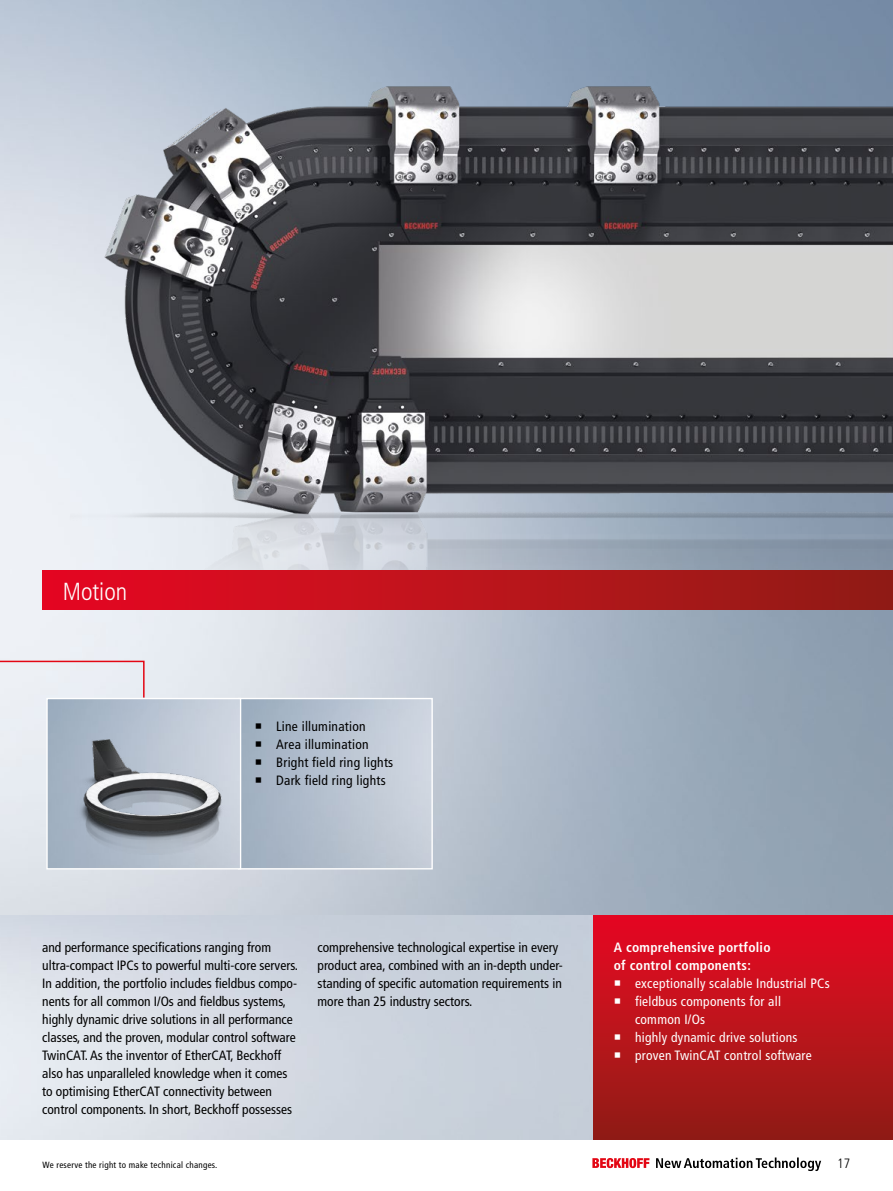
<style>
.page{position:relative;width:893px;height:1191px;background:#fff}
.page>*{position:absolute;margin:0;border:0;box-sizing:border-box;transform-origin:0 0}
.t1{font:300 condensed 24.6px "Frutiger LT Pro";color:#fff}
.t2{font:condensed 13.5px/18px "Frutiger LT Pro";color:#000}
.t3{font:condensed 13.5px/18px "Frutiger LT Pro";letter-spacing:.02em;color:#fff}
.t4{font:condensed 13.5px/18px "Frutiger LT Pro";letter-spacing:.02em;color:#000}
.t5{font:700 condensed 13.5px/18px "Frutiger LT Pro";letter-spacing:.02em;color:#fff}
.t6{font:300 condensed 13.5px "Frutiger LT Pro";color:#000}
.t7{font:condensed 9px "Frutiger LT Pro";letter-spacing:.03em;color:#000}
</style>
<div class="page">
<svg style="left:656px;top:1157px;width:165px;height:14px"></svg>
<svg style="left:592px;top:1158px;width:57px;height:10px"></svg>
<img style="left:0;top:0;width:893px;height:915px">
<img style="left:0;top:37px;width:893px;height:533px">
<div style="left:592px;top:915px;width:301px;height:225px;background:linear-gradient(to bottom,#e80822,#8f1d15)"></div>
<img style="left:241px;top:700px;width:190px;height:167px">
<div style="left:238px;top:698px;width:195px;height:171px;border:1px solid #fff"></div>
<img style="left:48px;top:700px;width:191px;height:167px">
<div style="left:46px;top:698px;width:195px;height:171px;border:1px solid #fff"></div>
<div style="left:0;top:608px;width:145px;height:91px;background:#eceff5"></div>
<img style="left:61px;top:739px;width:163px;height:115px">
<div style="left:43px;top:570px;width:850px;height:40px;background:linear-gradient(to right,#e80822,#901d15)"></div>
<svg style="left:256px;top:723px;width:5px;height:5px"></svg>
<svg style="left:256px;top:741px;width:5px;height:5px"></svg>
<svg style="left:256px;top:759px;width:5px;height:5px"></svg>
<svg style="left:256px;top:777px;width:5px;height:5px"></svg>
<svg style="left:615px;top:980px;width:5px;height:5px"></svg>
<svg style="left:615px;top:998px;width:5px;height:5px"></svg>
<svg style="left:615px;top:1034px;width:5px;height:5px"></svg>
<svg style="left:615px;top:1052px;width:5px;height:5px"></svg>
<h1 class="t1" style="left:63px;top:577px;width:66px">Motion</h1>
<p class="t4" style="left:276px;top:717px;width:119px">Line illumination<br>Area illumination<br>Bright field ring lights<br>Dark field ring lights</p>
<p class="t2" style="left:42px;top:938px;width:257px">and performance specifications ranging from ultra-compact IPCs to powerful multi-core servers.<br>In addition, the portfolio includes fieldbus compo&shy;nents for all common I/Os and fieldbus systems, highly dynamic drive solutions in all performance classes, and the proven, modular control software TwinCAT. As the inventor of EtherCAT, Beckhoff also has unparalleled knowledge when it comes to optimising EtherCAT connectivity between control components. In short, Beckhoff possesses</p>
<p class="t2" style="left:317px;top:938px;width:247px">comprehensive technological expertise in every product area, combined with an in-depth under&shy;standing of specific automation requirements in more than 25 industry sectors.</p>
<p class="t5" style="left:614px;top:938px;width:158px">A comprehensive portfolio of control components:</p>
<p class="t3" style="left:635px;top:974px;width:196px">exceptionally scalable Industrial PCs fieldbus components for all common I/Os<br>highly dynamic drive solutions proven TwinCAT control software</p>
<p class="t7" style="left:43px;top:1159px;width:176px">We reserve the right to make technical changes.</p>
<p class="t6" style="left:837px;top:1155px;width:15px">17</p>
</div>
